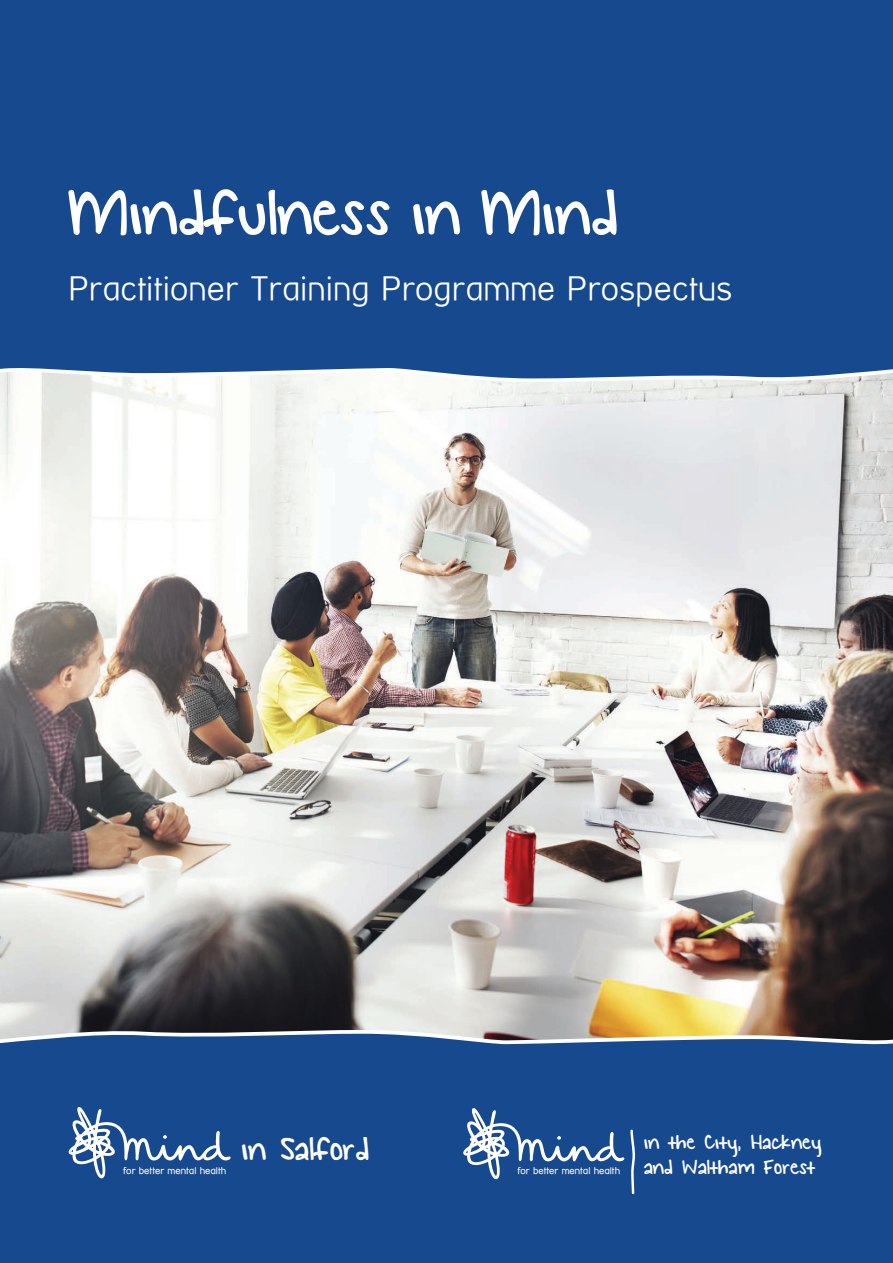
<style>
.page{position:relative;width:893px;height:1263px;background:#17498f}
.page>*{position:absolute;margin:0;border:0;box-sizing:border-box;transform-origin:0 0}
.t1{font:72px "KG Small Town Southern Girl";color:#fff}
.t2{font:36.6px "KG Small Town Southern Girl";color:#fff}
.t3{font:100 33px "Street Corner";color:#fff}
.t4{font:22.8px/25.7px "KG Small Town Southern Girl";letter-spacing:.005em;color:#fff}
.t5{font:9.75px "Street Corner";color:#fff}
.t6{font:9.6px "Street Corner";color:#fff}
</style>
<div class="page">
<svg style="left:68px;top:1107px;width:163px;height:72px"></svg>
<svg style="left:463px;top:1108px;width:172px;height:87px"></svg>
<img style="left:0;top:368px;width:893px;height:677px">
<h1 class="t1" style="left:68px;top:174px;width:553px">Mindfulness in Mind</h1>
<p class="t3" style="left:68px;top:270px;width:666px">Practitioner Training Programme Prospectus</p>
<p class="t5" style="left:123px;top:1165px;width:104px">for better mental health</p>
<p class="t2" style="left:241px;top:1130px;width:130px">in Salford</p>
<p class="t6" style="left:518px;top:1165px;width:104px">for better mental health</p>
<p class="t4" style="left:644px;top:1130px;width:179px">in the City, Hackney and Waltham Forest</p>
</div>
